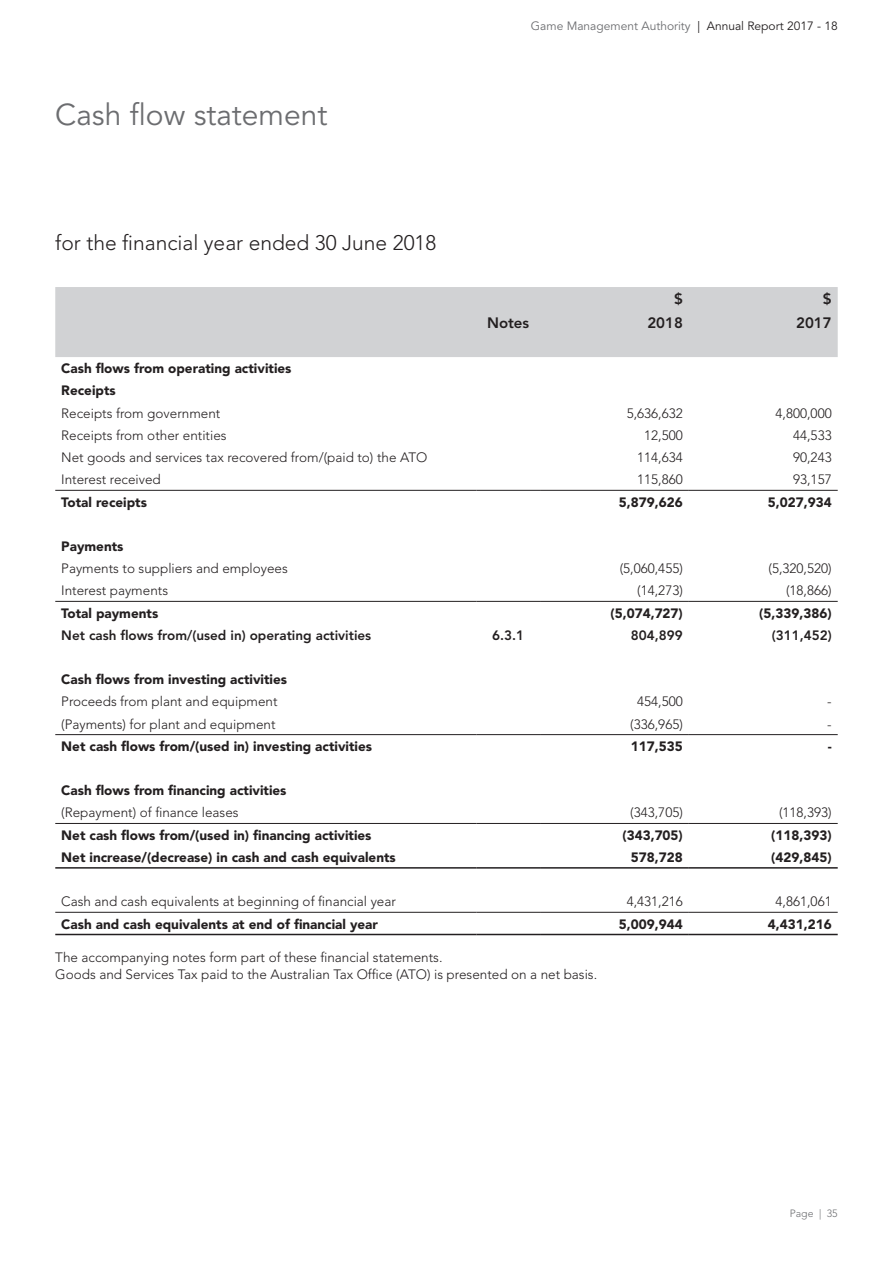
<style>
.page{position:relative;width:893px;height:1263px;background:#fff}
.page>*{position:absolute;margin:0;border:0;box-sizing:border-box;transform-origin:0 0}
.Heading_1{font:30px "Avenir LT Std";color:#6c6d70}
.Heading_2{font:300 21px "Avenir LT Std";color:#231f20}
.Heading_4{font:800 15px "Avenir LT Std";color:#231f20}
.body{font:300 13.5px/16.5px "Avenir LT Std";color:#231f20}
.TT_F_Right_bold{font:900 13.5px "Avenir LT Std";color:#231f20}
.body-2{font:900 13.5px "Avenir LT Std";color:#231f20}
.body-3{font:800 13.5px "Avenir LT Std";color:#231f20}
.t1{font:12px "Avenir LT Std";color:#6c6d70}
.t2{font:300 10.5px "Avenir LT Std";color:#6c6d70}
.s1{color:#231f20}
</style>
<div class="page">
<div style="left:55px;top:287px;width:783px;height:70px;background:#d1d2d4"></div>
<hr style="left:55px;top:490px;width:421px;height:1px;background:#231f20">
<hr style="left:476px;top:490px;width:64px;height:1px;background:#231f20">
<hr style="left:540px;top:490px;width:149px;height:1px;background:#231f20">
<hr style="left:689px;top:490px;width:149px;height:1px;background:#231f20">
<hr style="left:55px;top:601px;width:421px;height:1px;background:#231f20">
<hr style="left:476px;top:601px;width:64px;height:1px;background:#231f20">
<hr style="left:540px;top:601px;width:149px;height:1px;background:#231f20">
<hr style="left:689px;top:601px;width:149px;height:1px;background:#231f20">
<hr style="left:55px;top:734px;width:421px;height:1px;background:#231f20">
<hr style="left:476px;top:734px;width:64px;height:1px;background:#231f20">
<hr style="left:540px;top:734px;width:149px;height:1px;background:#231f20">
<hr style="left:689px;top:734px;width:149px;height:1px;background:#231f20">
<hr style="left:55px;top:823px;width:421px;height:1px;background:#231f20">
<hr style="left:476px;top:823px;width:64px;height:1px;background:#231f20">
<hr style="left:540px;top:823px;width:149px;height:1px;background:#231f20">
<hr style="left:689px;top:823px;width:149px;height:1px;background:#231f20">
<hr style="left:55px;top:867px;width:421px;height:2px;background:#231f20">
<hr style="left:476px;top:867px;width:64px;height:2px;background:#231f20">
<hr style="left:540px;top:867px;width:149px;height:2px;background:#231f20">
<hr style="left:689px;top:867px;width:149px;height:2px;background:#231f20">
<hr style="left:55px;top:912px;width:421px;height:1px;background:#231f20">
<hr style="left:476px;top:912px;width:64px;height:1px;background:#231f20">
<hr style="left:540px;top:912px;width:149px;height:1px;background:#231f20">
<hr style="left:689px;top:912px;width:149px;height:1px;background:#231f20">
<hr style="left:55px;top:934px;width:421px;height:1px;background:#231f20">
<hr style="left:476px;top:934px;width:64px;height:1px;background:#231f20">
<hr style="left:540px;top:934px;width:149px;height:1px;background:#231f20">
<hr style="left:689px;top:934px;width:149px;height:1px;background:#231f20">
<p class="Heading_1" style="left:55px;top:97px;width:274px">Cash flow statement</p>
<p class="Heading_2" style="left:55px;top:230px;width:383px">for the financial year ended 30 June 2018</p>
<p class="t1" style="left:531px;top:19px;width:308px">Game Management Authority <span class="s1">| Annual Report 2017 - 18</span></p>
<p class="Heading_4" style="left:674px;top:290px;width:10px">$</p>
<p class="Heading_4" style="left:823px;top:290px;width:10px">$</p>
<p class="Heading_4" style="left:487px;top:314px;width:44px">Notes</p>
<p class="Heading_4" style="left:647px;top:314px;width:37px">2018</p>
<p class="Heading_4" style="left:796px;top:314px;width:37px">2017</p>
<p class="body-2" style="left:61px;top:360px;width:232px">Cash flows from operating activities</p>
<p class="body-2" style="left:61px;top:383px;width:56px">Receipts</p>
<p class="body" style="left:61px;top:405px;width:161px">Receipts from government</p>
<p class="body" style="left:627px;top:405px;width:58px">5,636,632</p>
<p class="body" style="left:775px;top:405px;width:58px">4,800,000</p>
<p class="body" style="left:61px;top:427px;width:167px">Receipts from other entities</p>
<p class="body" style="left:644px;top:427px;width:40px">12,500</p>
<p class="body" style="left:793px;top:427px;width:40px">44,533</p>
<p class="body" style="left:61px;top:449px;width:368px">Net goods and services tax recovered from/(paid to) the ATO</p>
<p class="body" style="left:637px;top:449px;width:47px">114,634</p>
<p class="body" style="left:793px;top:449px;width:40px">90,243</p>
<p class="body" style="left:61px;top:471px;width:101px">Interest received</p>
<p class="body" style="left:637px;top:471px;width:47px">115,860</p>
<p class="body" style="left:793px;top:471px;width:40px">93,157</p>
<p class="TT_F_Right_bold" style="left:61px;top:494px;width:87px">Total receipts</p>
<p class="TT_F_Right_bold" style="left:619px;top:494px;width:65px">5,879,626</p>
<p class="TT_F_Right_bold" style="left:768px;top:494px;width:65px">5,027,934</p>
<p class="body-2" style="left:61px;top:538px;width:64px">Payments</p>
<p class="body" style="left:61px;top:560px;width:228px">Payments to suppliers and employees</p>
<p class="body" style="left:620px;top:560px;width:65px">(5,060,455)</p>
<p class="body" style="left:768px;top:560px;width:65px">(5,320,520)</p>
<p class="body" style="left:61px;top:582px;width:108px">Interest payments</p>
<p class="body" style="left:637px;top:582px;width:47px">(14,273)</p>
<p class="body" style="left:786px;top:582px;width:47px">(18,866)</p>
<p class="TT_F_Right_bold" style="left:61px;top:605px;width:98px">Total payments</p>
<p class="TT_F_Right_bold" style="left:610px;top:605px;width:74px">(5,074,727)</p>
<p class="TT_F_Right_bold" style="left:759px;top:605px;width:74px">(5,339,386)</p>
<p class="body-3" style="left:61px;top:627px;width:311px">Net cash flows from/(used in) operating activities</p>
<p class="body-3" style="left:492px;top:627px;width:33px">6.3.1</p>
<p class="body-3" style="left:631px;top:627px;width:53px">804,899</p>
<p class="body-3" style="left:772px;top:627px;width:61px">(311,452)</p>
<p class="body-2" style="left:61px;top:671px;width:227px">Cash flows from investing activities</p>
<p class="body" style="left:61px;top:693px;width:218px">Proceeds from plant and equipment</p>
<p class="body" style="left:637px;top:693px;width:47px">454,500</p>
<p class="body" style="left:827px;top:693px;width:6px">-</p>
<p class="body" style="left:61px;top:716px;width:216px">(Payments) for plant and equipment</p>
<p class="body" style="left:630px;top:716px;width:54px">(336,965)</p>
<p class="body" style="left:827px;top:716px;width:6px">-</p>
<p class="TT_F_Right_bold" style="left:61px;top:738px;width:312px">Net cash flows from/(used in) investing activities</p>
<p class="TT_F_Right_bold" style="left:631px;top:738px;width:53px">117,535</p>
<p class="TT_F_Right_bold" style="left:828px;top:738px;width:5px">-</p>
<p class="body-2" style="left:61px;top:782px;width:227px">Cash flows from financing activities</p>
<p class="body" style="left:61px;top:804px;width:179px">(Repayment) of finance leases</p>
<p class="body" style="left:630px;top:804px;width:54px">(343,705)</p>
<p class="body" style="left:779px;top:804px;width:54px">(118,393)</p>
<p class="TT_F_Right_bold" style="left:61px;top:827px;width:312px">Net cash flows from/(used in) financing activities</p>
<p class="TT_F_Right_bold" style="left:622px;top:827px;width:62px">(343,705)</p>
<p class="TT_F_Right_bold" style="left:771px;top:827px;width:62px">(118,393)</p>
<p class="TT_F_Right_bold" style="left:61px;top:849px;width:336px">Net increase/(decrease) in cash and cash equivalents</p>
<p class="TT_F_Right_bold" style="left:631px;top:849px;width:53px">578,728</p>
<p class="TT_F_Right_bold" style="left:771px;top:849px;width:62px">(429,845)</p>
<p class="body" style="left:61px;top:893px;width:336px">Cash and cash equivalents at beginning of financial year</p>
<p class="body" style="left:627px;top:893px;width:58px">4,431,216</p>
<p class="body" style="left:775px;top:893px;width:58px">4,861,061</p>
<p class="TT_F_Right_bold" style="left:61px;top:916px;width:318px">Cash and cash equivalents at end of financial year</p>
<p class="TT_F_Right_bold" style="left:619px;top:916px;width:65px">5,009,944</p>
<p class="TT_F_Right_bold" style="left:768px;top:916px;width:65px">4,431,216</p>
<p class="body" style="left:55px;top:949px;width:543px">The accompanying notes form part of these financial statements.<br>Goods and Services Tax paid to the Australian Tax Office (ATO) is presented on a net basis.</p>
<p class="t2" style="left:790px;top:1207px;width:49px">Page | 35</p>
</div>
